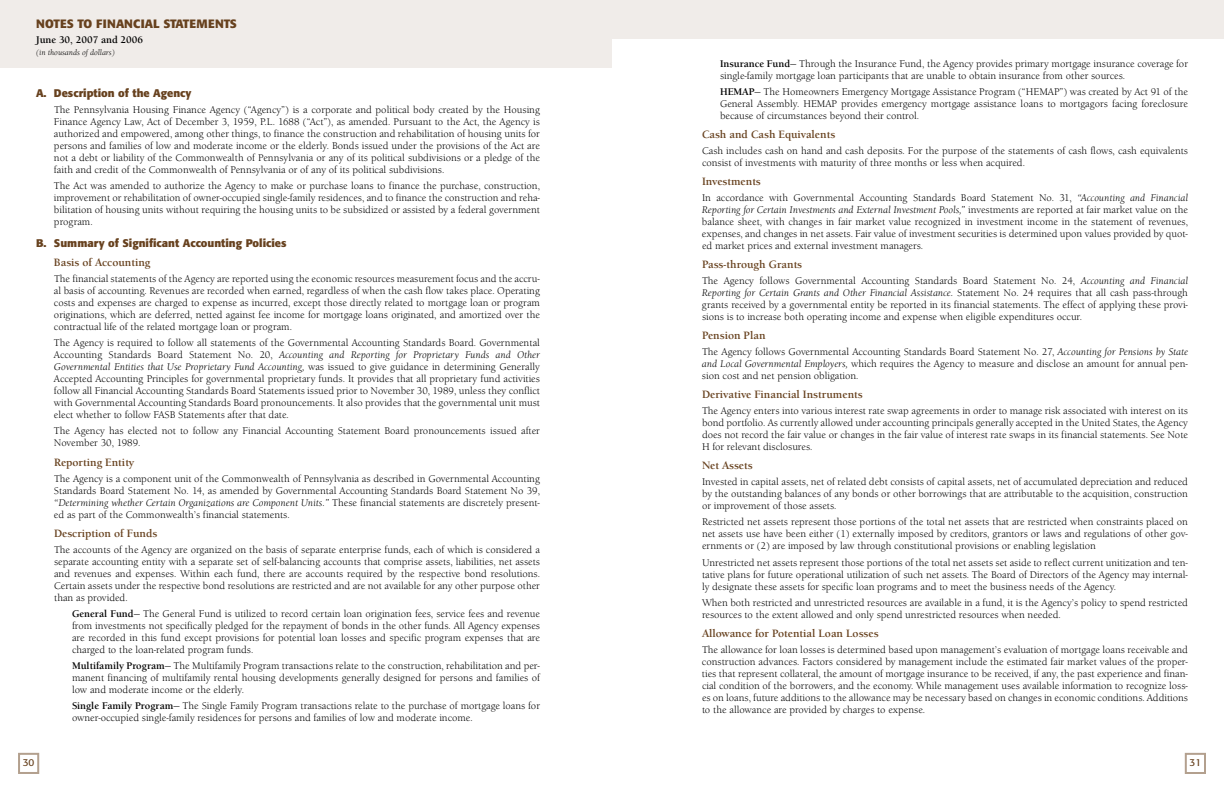
<style>
.page{position:relative;width:1224px;height:792px;background:#fff}
.page>*{position:absolute;margin:0;border:0;box-sizing:border-box;transform-origin:0 0}
.t1{font:700 12px "Formata";color:#67411e}
.t2{font:700 11px "Berkeley Old ITC";color:#67411e}
.t3{font:700 11px/19.1px "Formata";color:#67411e}
.t4{font:10px/12px "Berkeley Old ITC";color:#000;text-align:justify}
.t5{font:700 10px "Berkeley Old ITC";color:#000}
.t6{font:10px "Formata";color:#67411e}
.t7{font:italic 8px "Berkeley Old ITC";color:#000}
.s1{font-family:"Berkeley Old ITC"}
.s2{font-style:italic}
.s3{font-weight:700}
</style>
<div class="page">
<div style="left:1185px;top:753px;width:21px;height:21px;border:2px solid #b3a08e"></div>
<div style="left:18px;top:753px;width:21px;height:21px;border:2px solid #b3a08e"></div>
<div style="left:0;top:0;width:612px;height:67px;background:#f0ece9"></div>
<div style="left:612px;top:0;width:612px;height:39px;background:#f0ece9"></div>
<p class="t1" style="left:36px;top:18px;width:202px">NOTES TO FINANCIAL STATEMENTS</p>
<p class="t5" style="left:36px;top:36px;width:108px">June 30, 2007 and 2006</p>
<p class="t7" style="left:36px;top:49px;width:80px">(in thousands of dollars)</p>
<p class="t3" style="left:36px;top:85px;width:157px">A. Description of the Agency</p>
<p class="t4" style="left:54px;top:105px;width:487px">The Pennsylvania Housing Finance Agency (“Agency”) is a corporate and political body created by the Housing Finance Agency Law, Act of December 3, 1959, P.L. 1688 (“Act”), as amended. Pursuant to the Act, the Agency is authorized and empowered, among other things, to finance the construction and rehabilitation of housing units for persons and families of low and moderate income or the elderly. Bonds issued under the provisions of the Act are not a debt or liability of the Commonwealth of Pennsylvania or any of its political subdivisions or a pledge of the faith and credit of the Commonwealth of Pennsylvania or of any of its political subdivisions.</p>
<p class="t4" style="left:54px;top:181px;width:488px">The Act was amended to authorize the Agency to make or purchase loans to finance the purchase, construction, improvement or rehabilitation of owner-occupied single-family residences, and to finance the construction and reha&shy;bilitation of housing units without requiring the housing units to be subsidized or assisted by a federal government program.</p>
<p class="t3" style="left:54px;top:235px;width:234px;text-indent:-18px">B. Summary of Significant Accounting Policies<br><span class="s1">Basis of Accounting</span></p>
<p class="t4" style="left:54px;top:274px;width:488px">The financial statements of the Agency are reported using the economic resources measurement focus and the accru&shy;al basis of accounting. Revenues are recorded when earned, regardless of when the cash flow takes place. Operating costs and expenses are charged to expense as incurred, except those directly related to mortgage loan or program originations, which are deferred, netted against fee income for mortgage loans originated, and amortized over the contractual life of the related mortgage loan or program.</p>
<p class="t4" style="left:54px;top:338px;width:488px">The Agency is required to follow all statements of the Governmental Accounting Standards Board. Governmental Accounting Standards Board Statement No. 20, <span class="s2">Accounting and Reporting for Proprietary Funds and Other Governmental Entities that Use Proprietary Fund Accounting,</span> was issued to give guidance in determining Generally Accepted Accounting Principles for governmental proprietary funds. It provides that all proprietary fund activities follow all Financial Accounting Standards Board Statements issued prior to November 30, 1989, unless they conflict with Governmental Accounting Standards Board pronouncements. It also provides that the governmental unit must elect whether to follow FASB Statements after that date.</p>
<p class="t4" style="left:54px;top:426px;width:487px">The Agency has elected not to follow any Financial Accounting Statement Board pronouncements issued after<br>November 30, 1989.</p>
<p class="t2" style="left:54px;top:458px;width:82px">Reporting Entity</p>
<p class="t4" style="left:54px;top:474px;width:488px">The Agency is a component unit of the Commonwealth of Pennsylvania as described in Governmental Accounting Standards Board Statement No. 14, as amended by Governmental Accounting Standards Board Statement No 39, <span class="s2">“Determining whether Certain Organizations are Component Units.”</span> These financial statements are discretely present&shy;ed as part of the Commonwealth’s financial statements.</p>
<p class="t2" style="left:54px;top:529px;width:105px">Description of Funds</p>
<p class="t4" style="left:54px;top:545px;width:488px">The accounts of the Agency are organized on the basis of separate enterprise funds, each of which is considered a separate accounting entity with a separate set of self-balancing accounts that comprise assets, liabilities, net assets and revenues and expenses. Within each fund, there are accounts required by the respective bond resolutions.<br>Certain assets under the respective bond resolutions are restricted and are not available for any other purpose other than as provided.</p>
<p class="t4" style="left:72px;top:609px;width:470px"><span class="s3">General Fund</span>— The General Fund is utilized to record certain loan origination fees, service fees and revenue from investments not specifically pledged for the repayment of bonds in the other funds. All Agency expenses are recorded in this fund except provisions for potential loan losses and specific program expenses that are charged to the loan-related program funds.</p>
<p class="t4" style="left:72px;top:661px;width:470px"><span class="s3">Multifamily Program</span>— The Multifamily Program transactions relate to the construction, rehabilitation and per&shy;manent financing of multifamily rental housing developments generally designed for persons and families of low and moderate income or the elderly.</p>
<p class="t4" style="left:72px;top:701px;width:470px"><span class="s3">Single Family Program</span>— The Single Family Program transactions relate to the purchase of mortgage loans for owner-occupied single-family residences for persons and families of low and moderate income.</p>
<p class="t4" style="left:720px;top:59px;width:469px"><span class="s3">Insurance Fund</span>— Through the Insurance Fund, the Agency provides primary mortgage insurance coverage for single-family mortgage loan participants that are unable to obtain insurance from other sources.</p>
<p class="t4" style="left:720px;top:87px;width:469px"><span class="s3">HEMAP</span>— The Homeowners Emergency Mortgage Assistance Program (“HEMAP”) was created by Act 91 of the General Assembly. HEMAP provides emergency mortgage assistance loans to mortgagors facing foreclosure because of circumstances beyond their control.</p>
<p class="t2" style="left:702px;top:131px;width:135px">Cash and Cash Equivalents</p>
<p class="t4" style="left:702px;top:146px;width:487px">Cash includes cash on hand and cash deposits. For the purpose of the statements of cash flows, cash equivalents consist of investments with maturity of three months or less when acquired.</p>
<p class="t2" style="left:702px;top:178px;width:60px">Investments</p>
<p class="t4" style="left:702px;top:193px;width:488px">In accordance with Governmental Accounting Standards Board Statement No. 31, <span class="s2">“Accounting and Financial Reporting for Certain Investments and External Investment Pools,”</span> investments are reported at fair market value on the balance sheet, with changes in fair market value recognized in investment income in the statement of revenues, expenses, and changes in net assets. Fair value of investment securities is determined upon values provided by quot&shy;ed market prices and external investment managers.</p>
<p class="t2" style="left:702px;top:261px;width:102px">Pass-through Grants</p>
<p class="t4" style="left:702px;top:276px;width:488px">The Agency follows Governmental Accounting Standards Board Statement No. 24, <span class="s2">Accounting and Financial Reporting for Certain Grants and Other Financial Assistance.</span> Statement No. 24 requires that all cash pass-through grants received by a governmental entity be reported in its financial statements. The effect of applying these provi&shy;sions is to increase both operating income and expense when eligible expenditures occur.</p>
<p class="t2" style="left:702px;top:332px;width:65px">Pension Plan</p>
<p class="t4" style="left:702px;top:347px;width:488px">The Agency follows Governmental Accounting Standards Board Statement No. 27, <span class="s2">Accounting for Pensions by State and Local Governmental Employers,</span> which requires the Agency to measure and disclose an amount for annual pen&shy;sion cost and net pension obligation.</p>
<p class="t2" style="left:702px;top:391px;width:162px">Derivative Financial Instruments</p>
<p class="t4" style="left:702px;top:406px;width:487px">The Agency enters into various interest rate swap agreements in order to manage risk associated with interest on its bond portfolio. As currently allowed under accounting principals generally accepted in the United States, the Agency does not record the fair value or changes in the fair value of interest rate swaps in its financial statements. See Note H for relevant disclosures.</p>
<p class="t2" style="left:702px;top:462px;width:52px">Net Assets</p>
<p class="t4" style="left:702px;top:477px;width:487px">Invested in capital assets, net of related debt consists of capital assets, net of accumulated depreciation and reduced by the outstanding balances of any bonds or other borrowings that are attributable to the acquisition, construction or improvement of those assets.</p>
<p class="t4" style="left:702px;top:517px;width:488px">Restricted net assets represent those portions of the total net assets that are restricted when constraints placed on net assets use have been either (1) externally imposed by creditors, grantors or laws and regulations of other gov&shy;ernments or (2) are imposed by law through constitutional provisions or enabling legislation</p>
<p class="t4" style="left:702px;top:557px;width:488px">Unrestricted net assets represent those portions of the total net assets set aside to reflect current unitization and ten&shy;tative plans for future operational utilization of such net assets. The Board of Directors of the Agency may internal&shy;ly designate these assets for specific loan programs and to meet the business needs of the Agency.</p>
<p class="t4" style="left:702px;top:597px;width:487px">When both restricted and unrestricted resources are available in a fund, it is the Agency’s policy to spend restricted resources to the extent allowed and only spend unrestricted resources when needed.</p>
<p class="t2" style="left:702px;top:629px;width:178px">Allowance for Potential Loan Losses</p>
<p class="t4" style="left:702px;top:645px;width:488px">The allowance for loan losses is determined based upon management’s evaluation of mortgage loans receivable and construction advances. Factors considered by management include the estimated fair market values of the proper&shy;ties that represent collateral, the amount of mortgage insurance to be received, if any, the past experience and finan&shy;cial condition of the borrowers, and the economy. While management uses available information to recognize loss&shy;es on loans, future additions to the allowance may be necessary based on changes in economic conditions. Additions to the allowance are provided by charges to expense.</p>
<p class="t6" style="left:23px;top:758px;width:13px">30</p>
<p class="t6" style="left:1190px;top:758px;width:13px">31</p>
</div>
